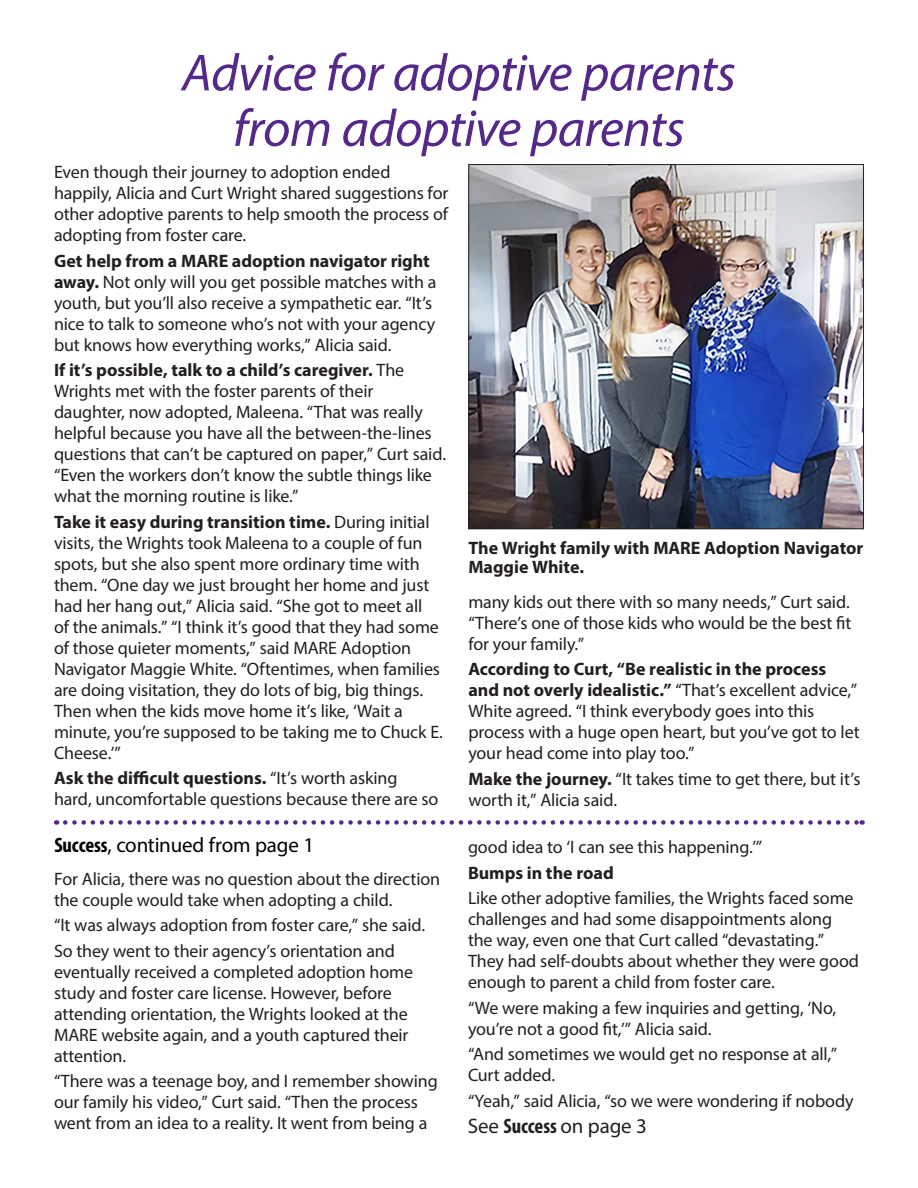
<style>
.page{position:relative;width:918px;height:1188px;background:#fff}
.page>*{position:absolute;margin:0;border:0;box-sizing:border-box;transform-origin:0 0}
.t1{font:italic 52.5px/55.5px "Myriad Pro";letter-spacing:-.015em;color:#542989;text-align:center}
.t2{font:21px "Myriad Pro";letter-spacing:-.01em;color:#000}
.t3{font:21px "Myriad Pro";letter-spacing:-.005em;color:#231f20}
.t4{font:18px/21px "Myriad Pro";letter-spacing:-.01em;color:#231f20}
.t5{font:700 18px/19.5px "Myriad Pro";color:#231f20}
.s1{font-weight:700}
.s2{font-weight:700;font-stretch:condensed}
</style>
<div class="page">
<img style="left:470px;top:166px;width:392px;height:361px">
<div style="left:468px;top:164px;width:396px;height:365px;border:1px solid #231f20"></div>
<svg style="left:65px;top:820px;width:798px;height:5px"></svg>
<p class="t1" style="left:182px;top:44px;width:556px">Advice for adoptive parents from adoptive parents</p>
<p class="t4" style="left:54px;top:161px;width:396px">Even though their journey to adoption ended happily, Alicia and Curt Wright shared suggestions for other adoptive parents to help smooth the process of adopting from foster care.</p>
<p class="t4" style="left:54px;top:250px;width:384px"><span class="s1">Get help from a MARE adoption navigator right away.</span> Not only will you get possible matches with a youth, but you’ll also receive a sympathetic ear. “It’s nice to talk to someone who’s not with your agency but knows how everything works,” Alicia said.</p>
<p class="t4" style="left:54px;top:359px;width:394px"><span class="s1">If it’s possible, talk to a child’s caregiver.</span> The Wrights met with the foster parents of their daughter, now adopted, Maleena. “That was really helpful because you have all the between-the-lines questions that can’t be captured on paper,” Curt said. “Even the workers don’t know the subtle things like what the morning routine is like.”</p>
<p class="t4" style="left:54px;top:511px;width:391px"><span class="s1">Take it easy during transition time.</span> During initial visits, the Wrights took Maleena to a couple of fun spots, but she also spent more ordinary time with them. “One day we just brought her home and just had her hang out,” Alicia said. “She got to meet all<br>of the animals.” “I think it’s good that they had some of those quieter moments,” said MARE Adoption Navigator Maggie White. “Oftentimes, when families are doing visitation, they do lots of big, big things.<br>Then when the kids move home it’s like, ‘Wait a minute, you’re supposed to be taking me to Chuck E.<br>Cheese.’”</p>
<p class="t4" style="left:54px;top:767px;width:386px"><span class="s1">Ask the difficult questions.</span> “It’s worth asking hard, uncomfortable questions because there are so</p>
<p class="t5" style="left:468px;top:537px;width:397px">The Wright family with MARE Adoption Navigator<br>Maggie White.</p>
<p class="t4" style="left:468px;top:591px;width:385px;text-align:justify">many kids out there with so many needs,” Curt said. “There’s one of those kids who would be the best fit for your family.”</p>
<p class="t4" style="left:468px;top:658px;width:393px"><span class="s1">According to Curt, “Be realistic in the process and not overly idealistic.”</span> “That’s excellent advice,” White agreed. “I think everybody goes into this process with a huge open heart, but you’ve got to let your head come into play too.”</p>
<p class="t4" style="left:468px;top:768px;width:394px"><span class="s1">Make the journey.</span> “It takes time to get there, but it’s worth it,” Alicia said.</p>
<p class="t2" style="left:54px;top:832px;width:261px"><span class="s2">Success</span>, continued from page 1</p>
<p class="t4" style="left:54px;top:868px;width:388px">For Alicia, there was no question about the direction the couple would take when adopting a child.</p>
<p class="t4" style="left:54px;top:914px;width:373px">“It was always adoption from foster care,” she said.</p>
<p class="t4" style="left:54px;top:940px;width:361px">So they went to their agency’s orientation and eventually received a completed adoption home study and foster care license. However, before attending orientation, the Wrights looked at the MARE website again, and a youth captured their attention.</p>
<p class="t4" style="left:54px;top:1070px;width:385px">“There was a teenage boy, and I remember showing our family his video,” Curt said. “Then the process went from an idea to a reality. It went from being a</p>
<p class="t4" style="left:468px;top:836px;width:296px">good idea to ‘I can see this happening.’”</p>
<p class="t5" style="left:468px;top:862px;width:147px">Bumps in the road</p>
<p class="t4" style="left:468px;top:887px;width:393px">Like other adoptive families, the Wrights faced some challenges and had some disappointments along the way, even one that Curt called “devastating.” They had self-doubts about whether they were good enough to parent a child from foster care.</p>
<p class="t4" style="left:468px;top:997px;width:370px">“We were making a few inquiries and getting, ‘No, you’re not a good fit,’” Alicia said.</p>
<p class="t4" style="left:468px;top:1043px;width:371px">“And sometimes we would get no response at all,”<br>Curt added.</p>
<p class="t4" style="left:468px;top:1090px;width:387px">“Yeah,” said Alicia, “so we were wondering if nobody</p>
<p class="t3" style="left:468px;top:1113px;width:181px">See <span class="s2">Success</span> on page 3</p>
</div>
